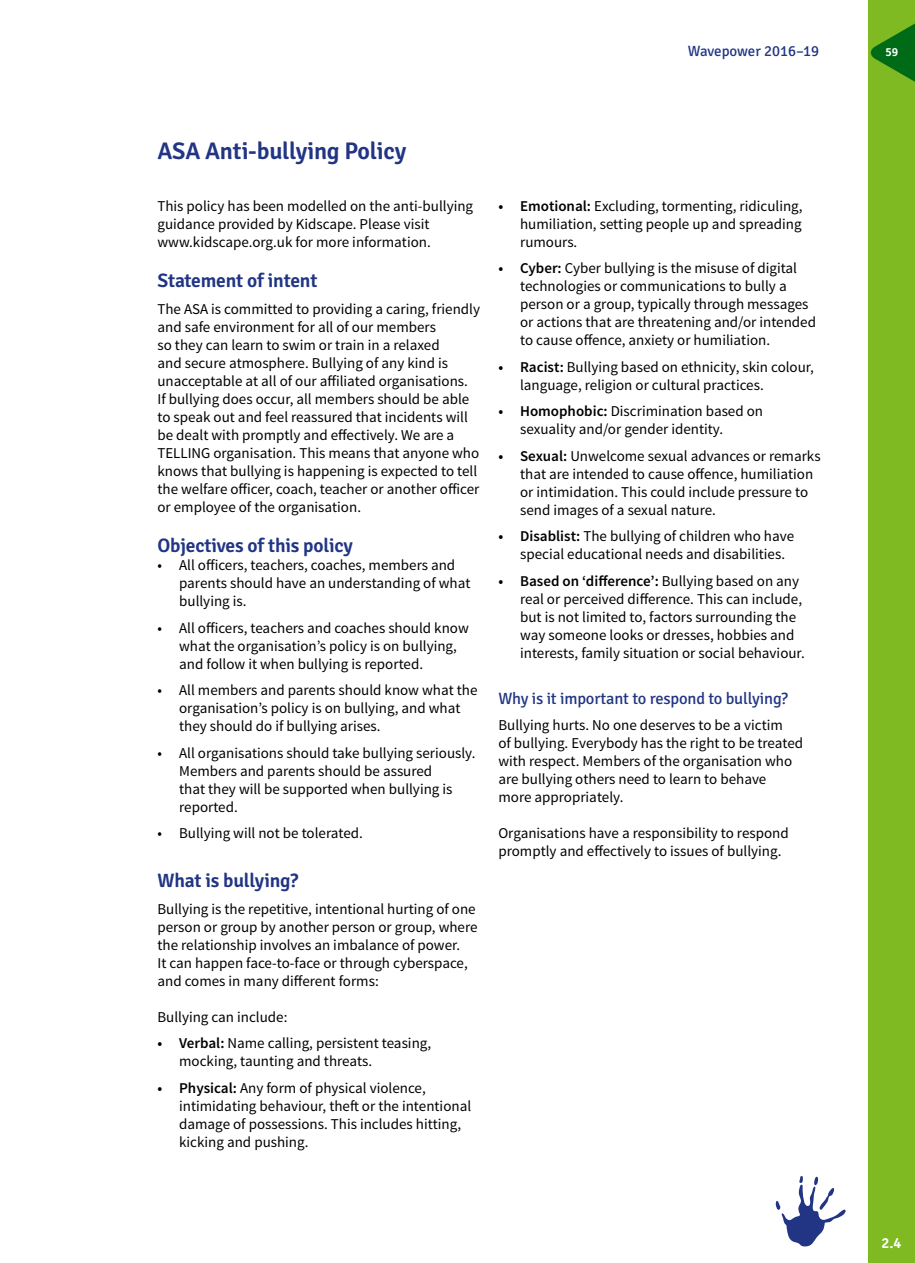
<style>
.page{position:relative;width:915px;height:1263px;background:#fff}
.page>*{position:absolute;margin:0;border:0;box-sizing:border-box;transform-origin:0 0}
.t1{font:600 24px "Signika";letter-spacing:-.01em;color:#213584}
.t2{font:600 19.5px "Signika";letter-spacing:-.01em;color:#213584}
.t3{font:16.5px "Signika";letter-spacing:-.01em;color:#213584}
.t4{font:15px/18px "Source Sans Pro";color:#000}
.t5{font:15px "Signika";color:#213584}
.t6{font:600 15px "Signika";color:#fff}
.t7{font:600 12px "Signika";color:#fff}
.s1{font-weight:600}
</style>
<div class="page">
<div style="left:867px;top:0;width:47px;height:1263px;background:#7fba23"></div>
<svg style="left:870px;top:24px;width:44px;height:57px"></svg>
<svg style="left:775px;top:1176px;width:71px;height:71px"></svg>
<p class="t5" style="left:687px;top:42px;width:133px">Wavepower 2016–19</p>
<p class="t7" style="left:885px;top:45px;width:14px">59</p>
<h1 class="t1" style="left:157px;top:136px;width:250px">ASA Anti-bullying Policy</h1>
<p class="t4" style="left:157px;top:197px;width:317px">This policy has been modelled on the anti-bullying guidance provided by Kidscape. Please visit www.kidscape.org.uk for more information.</p>
<h2 class="t2" style="left:157px;top:269px;width:161px">Statement of intent</h2>
<p class="t4" style="left:157px;top:300px;width:324px">The ASA is committed to providing a caring, friendly and safe environment for all of our members<br>so they can learn to swim or train in a relaxed<br>and secure atmosphere. Bullying of any kind is unacceptable at all of our affiliated organisations.<br>If bullying does occur, all members should be able to speak out and feel reassured that incidents will be dealt with promptly and effectively. We are a TELLING organisation. This means that anyone who knows that bullying is happening is expected to tell the welfare officer, coach, teacher or another officer or employee of the organisation.</p>
<h2 class="t2" style="left:157px;top:534px;width:197px">Objectives of this policy</h2>
<p class="t4" style="left:179px;top:556px;width:293px;text-indent:-22px">• All officers, teachers, coaches, members and parents should have an understanding of what bullying is.</p>
<p class="t4" style="left:179px;top:619px;width:291px;text-indent:-22px">• All officers, teachers and coaches should know what the organisation’s policy is on bullying, and follow it when bullying is reported.</p>
<p class="t4" style="left:179px;top:681px;width:300px;text-indent:-22px">• All members and parents should know what the organisation’s policy is on bullying, and what they should do if bullying arises.</p>
<p class="t4" style="left:179px;top:744px;width:298px;text-indent:-22px">• All organisations should take bullying seriously.<br>Members and parents should be assured<br>that they will be supported when bullying is reported.</p>
<p class="t4" style="left:157px;top:824px;width:207px">• Bullying will not be tolerated.</p>
<h2 class="t2" style="left:157px;top:869px;width:142px">What is bullying?</h2>
<p class="t4" style="left:157px;top:900px;width:321px">Bullying is the repetitive, intentional hurting of one person or group by another person or group, where the relationship involves an imbalance of power.<br>It can happen face-to-face or through cyberspace, and comes in many different forms:</p>
<p class="t4" style="left:157px;top:1008px;width:131px">Bullying can include:</p>
<p class="t4" style="left:179px;top:1034px;width:253px;text-indent:-22px"><span class="s1">• Verbal:</span> Name calling, persistent teasing, mocking, taunting and threats.</p>
<p class="t4" style="left:179px;top:1079px;width:293px;text-indent:-22px"><span class="s1">• Physical:</span> Any form of physical violence, intimidating behaviour, theft or the intentional damage of possessions. This includes hitting, kicking and pushing.</p>
<p class="t4" style="left:520px;top:197px;width:284px;text-align:justify;text-indent:-22px"><span class="s1">• Emotional:</span> Excluding, tormenting, ridiculing, humiliation, setting people up and spreading rumours.</p>
<p class="t4" style="left:520px;top:259px;width:297px;text-indent:-22px"><span class="s1">• Cyber:</span> Cyber bullying is the misuse of digital technologies or communications to bully a person or a group, typically through messages or actions that are threatening and/or intended to cause offence, anxiety or humiliation.</p>
<p class="t4" style="left:520px;top:358px;width:295px;text-indent:-22px"><span class="s1">• Racist:</span> Bullying based on ethnicity, skin colour, language, religion or cultural practices.</p>
<p class="t4" style="left:520px;top:402px;width:244px;text-indent:-22px"><span class="s1">• Homophobic:</span> Discrimination based on sexuality and/or gender identity.</p>
<p class="t4" style="left:520px;top:447px;width:302px;text-indent:-22px"><span class="s1">• Sexual:</span> Unwelcome sexual advances or remarks that are intended to cause offence, humiliation or intimidation. This could include pressure to send images of a sexual nature.</p>
<p class="t4" style="left:520px;top:527px;width:275px;text-indent:-22px"><span class="s1">• Disablist:</span> The bullying of children who have special educational needs and disabilities.</p>
<p class="t4" style="left:520px;top:572px;width:286px;text-indent:-22px"><span class="s1">• Based on ‘difference’:</span> Bullying based on any real or perceived difference. This can include, but is not limited to, factors surrounding the way someone looks or dresses, hobbies and interests, family situation or social behaviour.</p>
<p class="t3" style="left:498px;top:689px;width:291px">Why is it important to respond to bullying?</p>
<p class="t4" style="left:498px;top:716px;width:306px">Bullying hurts. No one deserves to be a victim<br>of bullying. Everybody has the right to be treated with respect. Members of the organisation who are bullying others need to learn to behave<br>more appropriately.</p>
<p class="t4" style="left:498px;top:824px;width:292px">Organisations have a responsibility to respond promptly and effectively to issues of bullying.</p>
<p class="t6" style="left:881px;top:1235px;width:22px">2.4</p>
</div>
